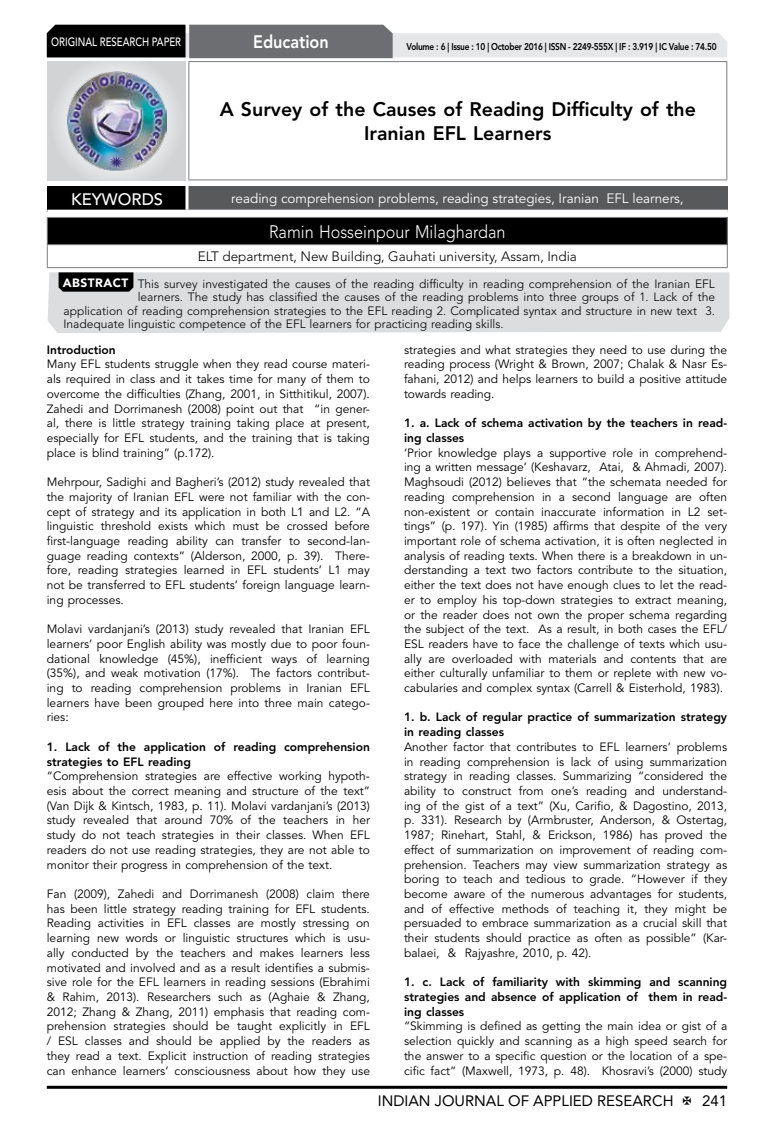
<style>
.page{position:relative;width:774px;height:1136px;background:#fff}
.page>*{position:absolute;margin:0;border:0;box-sizing:border-box;transform-origin:0 0}
.t1{font:800 19.5px/24.3px "Avenir LT Std";color:#000;text-align:center}
.t2{font:300 18px "Avenir LT Std";color:#fff;scale:.9 1}
.t3{font:800 18px "Avenir LT Std";color:#fff;scale:.9 1}
.t4{font:500 16.5px "Avenir LT Std";color:#fff}
.t5{font:15px "Avenir LT Std";color:#000}
.t6{font:13.5px "Avenir LT Std";color:#fff}
.t7{font:300 13.5px "Avenir LT Std";color:#000}
.t8{font:12px/14.7px "Avenir LT Std";color:#000;text-align:justify}
.t9{font:300 12px "Avenir LT Std";color:#000}
.t10{font:800 12px/14.7px "Avenir LT Std";color:#000}
.t11{font:500 12px "Avenir LT Std";color:#fff;scale:.8 1}
.t12{font:800 9.75px "Avenir LT Std";letter-spacing:-.03em;color:#000;scale:.85 1}
.s1{font-weight:900;color:#fff}
</style>
<div class="page">
<hr style="left:47px;top:1085px;width:680px;height:3px;background:#000">
<div style="left:48px;top:62px;width:137px;height:118px;background:linear-gradient(to right,#d9dadb,#d9dadb)"></div>
<img style="left:68px;top:71px;width:99px;height:100px">
<svg style="left:47px;top:25px;width:680px;height:33px;background:#979899"></svg>
<hr style="left:188px;top:61px;width:539px;height:1px;background:#808285">
<hr style="left:188px;top:62px;width:1px;height:117px;background:#808285">
<hr style="left:726px;top:62px;width:1px;height:117px;background:#808285">
<hr style="left:188px;top:179px;width:539px;height:1px;background:#808285">
<div style="left:47px;top:217px;width:680px;height:27px;background:#000"></div>
<hr style="left:47px;top:217px;width:681px;height:1px;background:#808285">
<hr style="left:47px;top:244px;width:681px;height:1px;background:#808285">
<svg style="left:47px;top:218px;width:1px;height:49px"></svg>
<svg style="left:727px;top:218px;width:1px;height:49px"></svg>
<hr style="left:47px;top:267px;width:681px;height:1px;background:#808285">
<div style="left:48px;top:272px;width:681px;height:61px;background:#dcddde"></div>
<svg style="left:59px;top:272px;width:74px;height:19px"></svg>
<div style="left:47px;top:186px;width:140px;height:25px;background:#000"></div>
<div style="left:187px;top:186px;width:541px;height:25px;background:#58595b"></div>
<hr style="left:185px;top:186px;width:3px;height:24px;background:#fff">
<hr style="left:47px;top:210px;width:140px;height:3px;background:#fff">
<hr style="left:187px;top:210px;width:541px;height:3px;background:#fff">
<p class="t11" style="left:51px;top:34px;width:163px">ORIGINAL RESEARCH PAPER</p>
<h2 class="t3" style="left:253px;top:31px;width:86px">Education</h2>
<p class="t12" style="left:406px;top:41px;width:366px">Volume : 6 | Issue : 10 | October 2016 | ISSN - 2249-555X | IF : 3.919 | IC Value : 74.50</p>
<h1 class="t1" style="left:220px;top:97px;width:478px">A Survey of the Causes of Reading Difficulty of the<br>Iranian EFL Learners</h1>
<h3 class="t4" style="left:71px;top:189px;width:94px">KEYWORDS</h3>
<p class="t6" style="left:231px;top:190px;width:454px">reading comprehension problems, reading strategies, Iranian EFL learners,</p>
<h2 class="t2" style="left:269px;top:221px;width:264px">Ramin Hosseinpour Milaghardan</h2>
<p class="t7" style="left:198px;top:248px;width:381px">ELT department, New Building, Gauhati university, Assam, India</p>
<p class="t9" style="left:63px;top:276px;width:653px"><span class="s1">ABSTRACT</span> This survey investigated the causes of the reading difficulty in reading comprehension of the Iranian EFL</p>
<p class="t9" style="left:138px;top:290px;width:579px">learners. The study has classified the causes of the reading problems into three groups of 1. Lack of the</p>
<p class="t9" style="left:63px;top:303px;width:653px">application of reading comprehension strategies to the EFL reading 2. Complicated syntax and structure in new text 3.</p>
<p class="t9" style="left:63px;top:317px;width:442px">Inadequate linguistic competence of the EFL learners for practicing reading skills.</p>
<p class="t10" style="left:47px;top:342px;width:70px">Introduction</p>
<p class="t8" style="left:47px;top:357px;width:325px">Many EFL students struggle when they read course materi&shy;als required in class and it takes time for many of them to overcome the difficulties (Zhang, 2001, in Sitthitikul, 2007).<br>Zahedi and Dorrimanesh (2008) point out that “in gener&shy;al, there is little strategy training taking place at present, especially for EFL students, and the training that is taking place is blind training” (p.172).</p>
<p class="t8" style="left:47px;top:475px;width:325px">Mehrpour, Sadighi and Bagheri’s (2012) study revealed that the majority of Iranian EFL were not familiar with the con&shy;cept of strategy and its application in both L1 and L2. “A linguistic threshold exists which must be crossed before first-language reading ability can transfer to second-lan&shy;guage reading contexts” (Alderson, 2000, p. 39). There&shy;fore, reading strategies learned in EFL students’ L1 may not be transferred to EFL students’ foreign language learn&shy;ing processes.</p>
<p class="t8" style="left:47px;top:622px;width:325px">Molavi vardanjani’s (2013) study revealed that Iranian EFL learners’ poor English ability was mostly due to poor foun&shy;dational knowledge (45%), inefficient ways of learning (35%), and weak motivation (17%). The factors contribut&shy;ing to reading comprehension problems in Iranian EFL learners have been grouped here into three main catego&shy;ries:</p>
<p class="t10" style="left:47px;top:739px;width:325px">1. Lack of the application of reading comprehension strategies to EFL reading</p>
<p class="t8" style="left:47px;top:769px;width:325px">“Comprehension strategies are effective working hypoth&shy;esis about the correct meaning and structure of the text” (Van Dijk &amp; Kintsch, 1983, p. 11). Molavi vardanjani’s (2013) study revealed that around 70% of the teachers in her study do not teach strategies in their classes. When EFL readers do not use reading strategies, they are not able to monitor their progress in comprehension of the text.</p>
<p class="t8" style="left:47px;top:886px;width:325px">Fan (2009), Zahedi and Dorrimanesh (2008) claim there has been little strategy reading training for EFL students.<br>Reading activities in EFL classes are mostly stressing on learning new words or linguistic structures which is usu&shy;ally conducted by the teachers and makes learners less motivated and involved and as a result identifies a submis&shy;sive role for the EFL learners in reading sessions (Ebrahimi &amp; Rahim, 2013). Researchers such as (Aghaie &amp; Zhang, 2012; Zhang &amp; Zhang, 2011) emphasis that reading com&shy;prehension strategies should be taught explicitly in EFL / ESL classes and should be applied by the readers as they read a text. Explicit instruction of reading strategies can enhance learners’ consciousness about how they use</p>
<p class="t8" style="left:404px;top:342px;width:325px">strategies and what strategies they need to use during the reading process (Wright &amp; Brown, 2007; Chalak &amp; Nasr Es&shy;fahani, 2012) and helps learners to build a positive attitude towards reading.</p>
<p class="t10" style="left:404px;top:416px;width:325px">1. a. Lack of schema activation by the teachers in read&shy;ing classes</p>
<p class="t8" style="left:404px;top:445px;width:325px">‘Prior knowledge plays a supportive role in comprehend&shy;ing a written message’ (Keshavarz, Atai, &amp; Ahmadi, 2007).<br>Maghsoudi (2012) believes that “the schemata needed for reading comprehension in a second language are often non-existent or contain inaccurate information in L2 set&shy;tings” (p. 197). Yin (1985) affirms that despite of the very important role of schema activation, it is often neglected in analysis of reading texts. When there is a breakdown in un&shy;derstanding a text two factors contribute to the situation, either the text does not have enough clues to let the read&shy;er to employ his top-down strategies to extract meaning, or the reader does not own the proper schema regarding the subject of the text. As a result, in both cases the EFL/ ESL readers have to face the challenge of texts which usu&shy;ally are overloaded with materials and contents that are either culturally unfamiliar to them or replete with new vo&shy;cabularies and complex syntax (Carrell &amp; Eisterhold, 1983).</p>
<p class="t10" style="left:404px;top:710px;width:325px">1. b. Lack of regular practice of summarization strategy in reading classes</p>
<p class="t8" style="left:404px;top:739px;width:325px">Another factor that contributes to EFL learners’ problems in reading comprehension is lack of using summarization strategy in reading classes. Summarizing “considered the ability to construct from one’s reading and understand&shy;ing of the gist of a text” (Xu, Carifio, &amp; Dagostino, 2013, p. 331). Research by (Armbruster, Anderson, &amp; Ostertag, 1987; Rinehart, Stahl, &amp; Erickson, 1986) has proved the effect of summarization on improvement of reading com&shy;prehension. Teachers may view summarization strategy as boring to teach and tedious to grade. “However if they become aware of the numerous advantages for students, and of effective methods of teaching it, they might be persuaded to embrace summarization as a crucial skill that their students should practice as often as possible” (Kar&shy;balaei, &amp; Rajyashre, 2010, p. 42).</p>
<p class="t10" style="left:404px;top:974px;width:325px;text-align:justify">1. c. Lack of familiarity with skimming and scanning strategies and absence of application of them in read&shy;ing classes</p>
<p class="t8" style="left:404px;top:1019px;width:325px">“Skimming is defined as getting the main idea or gist of a selection quickly and scanning as a high speed search for the answer to a specific question or the location of a spe&shy;cific fact” (Maxwell, 1973, p. 48). Khosravi’s (2000) study</p>
<p class="t5" style="left:378px;top:1091px;width:297px">INDIAN JOURNAL OF APPLIED RESEARCH</p>
<p class="t5" style="left:702px;top:1091px;width:27px">241</p>
</div>
